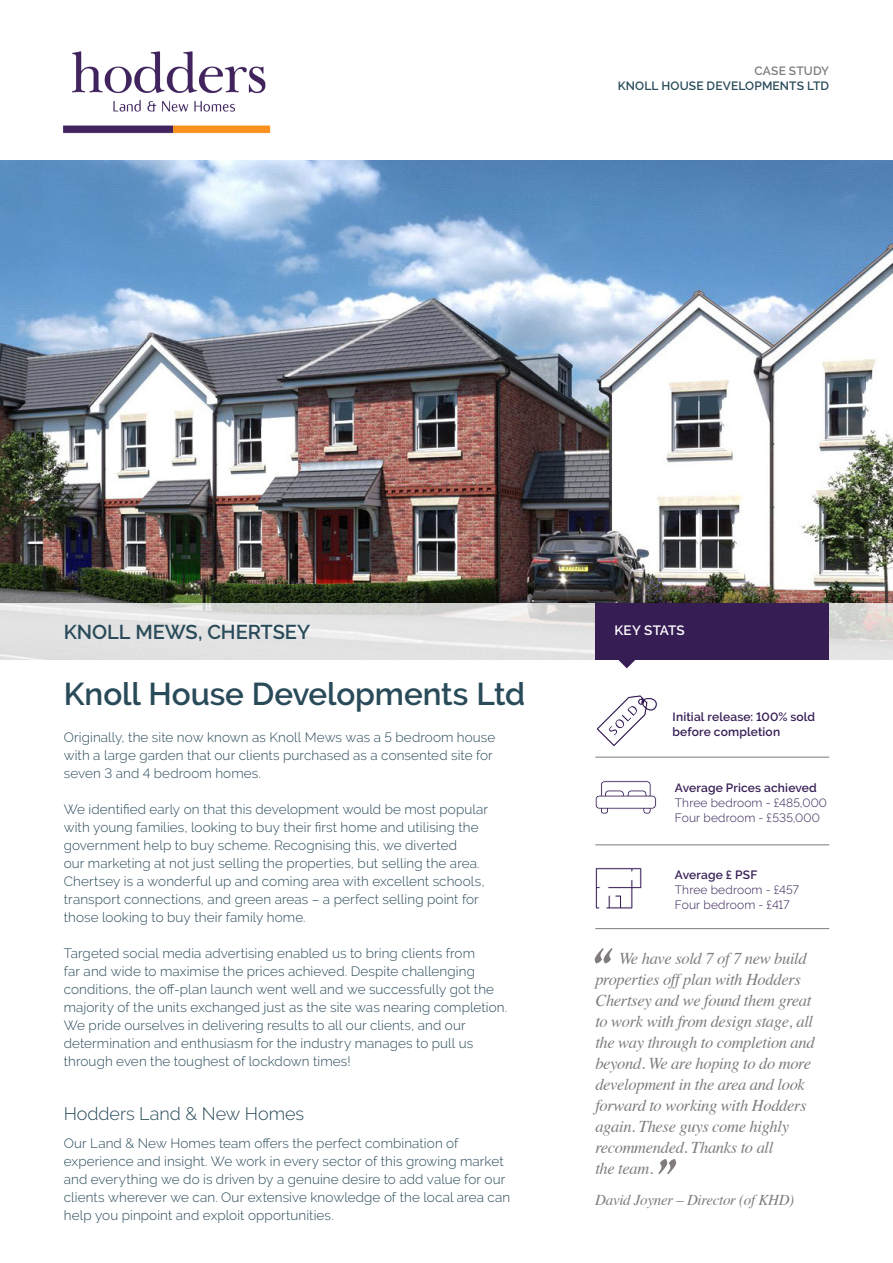
<style>
.page{position:relative;width:893px;height:1263px;background:#fff}
.page>*{position:absolute;margin:0;border:0;box-sizing:border-box;transform-origin:0 0}
.t1{font:600 31.5px "Raleway";letter-spacing:-.005em;color:#294a59}
.t2{font:600 19.95px "Raleway";letter-spacing:-.005em;color:#294a59}
.t3{font:300 18px "Raleway";color:#294a59}
.t4{font:italic 16.5px/21px "Times";letter-spacing:-.02em;color:#7f7c7b}
.t5{font:italic 15px "Times";letter-spacing:-.02em;color:#7f7c7b}
.t6{font:300 13.5px/18px "Raleway";letter-spacing:.01em;color:#294a59}
.t7{font:600 13.5px "Raleway";letter-spacing:.005em;color:#fff}
.t8{font:300 12px/15px "Raleway";letter-spacing:.015em;color:#361d54}
.t9{font:600 12px/15px "Raleway";letter-spacing:.01em;color:#361d54}
.t10{font:600 12px "Raleway";letter-spacing:.01em;color:#294a59}
.t11{font:600 12px "Raleway";letter-spacing:.015em;color:#7f7c7b}
</style>
<div class="page">
<img style="left:0;top:160px;width:893px;height:443px">
<svg style="left:0;top:603px;width:893px;height:57px;background:#e1e1e1"></svg>
<div style="left:595px;top:603px;width:234px;height:57px;background:#361d54"></div>
<svg style="left:618px;top:660px;width:17px;height:8px"></svg>
<hr style="left:595px;top:757px;width:234px;height:1px;background:#7f7c7b">
<hr style="left:595px;top:845px;width:234px;height:1px;background:#7f7c7b">
<hr style="left:595px;top:928px;width:234px;height:1px;background:#7f7c7b">
<svg style="left:595px;top:780px;width:62px;height:34px"></svg>
<svg style="left:595px;top:948px;width:18px;height:15px"></svg>
<svg style="left:658px;top:1159px;width:18px;height:15px"></svg>
<svg style="left:596px;top:695px;width:62px;height:51px"></svg>
<svg style="left:595px;top:867px;width:47px;height:42px"></svg>
<img style="left:63px;top:51px;width:208px;height:83px">
<p class="t11" style="left:754px;top:64px;width:76px">CASE STUDY</p>
<p class="t10" style="left:618px;top:79px;width:213px">KNOLL HOUSE DEVELOPMENTS LTD</p>
<h2 class="t2" style="left:64px;top:620px;width:248px">KNOLL MEWS, CHERTSEY</h2>
<h1 class="t1" style="left:64px;top:676px;width:463px">Knoll House Developments Ltd</h1>
<p class="t6" style="left:64px;top:728px;width:433px">Originally, the site now known as Knoll Mews was a 5 bedroom house with a large garden that our clients purchased as a consented site for seven 3 and 4 bedroom homes.</p>
<p class="t6" style="left:64px;top:800px;width:426px">We identified early on that this development would be most popular with young families, looking to buy their first home and utilising the government help to buy scheme. Recognising this, we diverted<br>our marketing at not just selling the properties, but selling the area.<br>Chertsey is a wonderful up and coming area with excellent schools, transport connections, and green areas – a perfect selling point for those looking to buy their family home.</p>
<p class="t6" style="left:64px;top:944px;width:445px">Targeted social media advertising enabled us to bring clients from<br>far and wide to maximise the prices achieved. Despite challenging conditions, the off-plan launch went well and we successfully got the majority of the units exchanged just as the site was nearing completion.<br>We pride ourselves in delivering results to all our clients, and our determination and enthusiasm for the industry manages to pull us through even the toughest of lockdown times!</p>
<h3 class="t3" style="left:64px;top:1103px;width:242px">Hodders Land &amp; New Homes</h3>
<p class="t6" style="left:64px;top:1134px;width:448px">Our Land &amp; New Homes team offers the perfect combination of experience and insight. We work in every sector of this growing market and everything we do is driven by a genuine desire to add value for our clients wherever we can. Our extensive knowledge of the local area can help you pinpoint and exploit opportunities.</p>
<p class="t7" style="left:615px;top:622px;width:72px">KEY STATS</p>
<p class="t9" style="left:673px;top:710px;width:144px">Initial release: 100% sold before completion</p>
<p class="t9" style="left:675px;top:780px;width:144px">Average Prices achieved</p>
<p class="t8" style="left:675px;top:795px;width:154px">Three bedroom - £485,000<br>Four bedroom - £535,000</p>
<p class="t9" style="left:675px;top:867px;width:84px">Average £ PSF</p>
<p class="t8" style="left:675px;top:882px;width:126px">Three bedroom - £457<br>Four bedroom - £417</p>
<p class="t4" style="left:595px;top:947px;width:221px;text-indent:24px">We have sold 7 of 7 new build properties off plan with Hodders<br>Chertsey and we found them great to work with from design stage, all the way through to completion and beyond. We are hoping to do more development in the area and look forward to working with Hodders again. These guys come highly recommended. Thanks to all<br>the team.</p>
<p class="t5" style="left:595px;top:1187px;width:200px">David Joyner – Director (of KHD)</p>
</div>
